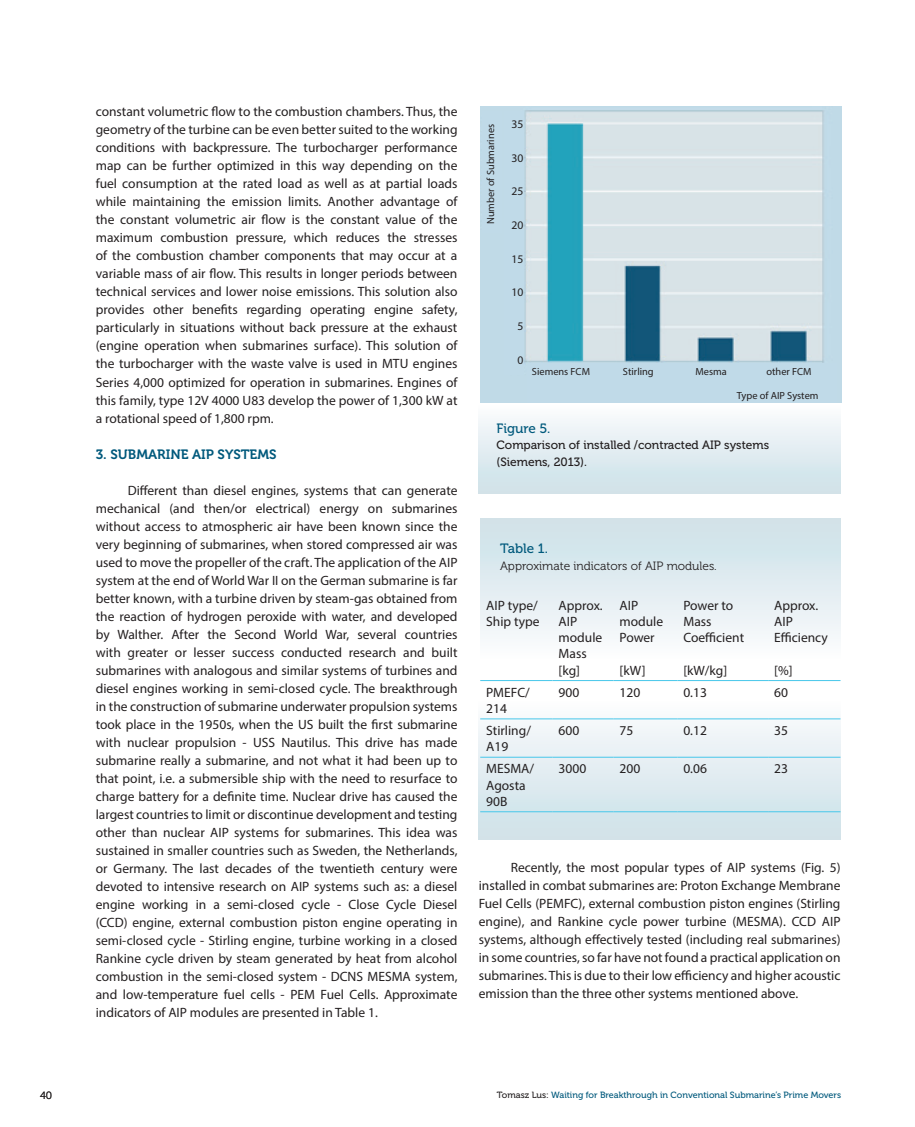
<style>
.page{position:relative;width:915px;height:1127px;background:#fff}
.page>*{position:absolute;margin:0;border:0;box-sizing:border-box;transform-origin:0 0}
.t1{font:13.5px/18px "Myriad Pro";color:#231f20}
.t2{font:13.5px "Museo 700";color:#00597c}
.t3{font:13.5px "Museo 500";color:#00597c}
.t4{font:12px/16.5px "Museo 500";color:#231f20}
.t5{font:12px "Museo 300";color:#231f20}
.t6{font:11.7px "Myriad Pro";color:#231f20}
.t7{font:10.5px "Museo 300";color:#231f20}
.t8{font:10.35px "Myriad Pro";color:#231f20}
.t9{font:9px "Museo 500";color:#00597c}
.s1{color:#231f20}
</style>
<div class="page">
<div style="left:478px;top:698px;width:362px;height:142px;background:linear-gradient(to bottom,#fcfdfe,#cbe0e7)"></div>
<div style="left:480px;top:519px;width:360px;height:141px;background:linear-gradient(to bottom,#cce0e7,#fcfcfe)"></div>
<div style="left:478px;top:404px;width:362px;height:89px;background:linear-gradient(to bottom,#fcfcfe,#cce0e8)"></div>
<hr style="left:480px;top:680px;width:72px;height:1px;background:#47c7ea">
<hr style="left:552px;top:680px;width:61px;height:1px;background:#47c7ea">
<hr style="left:613px;top:680px;width:64px;height:1px;background:#47c7ea">
<hr style="left:677px;top:680px;width:90px;height:1px;background:#47c7ea">
<hr style="left:767px;top:680px;width:73px;height:1px;background:#47c7ea">
<hr style="left:480px;top:718px;width:72px;height:1px;background:#47c7ea">
<hr style="left:552px;top:718px;width:61px;height:1px;background:#47c7ea">
<hr style="left:613px;top:718px;width:64px;height:1px;background:#47c7ea">
<hr style="left:677px;top:718px;width:90px;height:1px;background:#47c7ea">
<hr style="left:767px;top:718px;width:73px;height:1px;background:#47c7ea">
<hr style="left:480px;top:757px;width:72px;height:1px;background:#47c7ea">
<hr style="left:552px;top:757px;width:61px;height:1px;background:#47c7ea">
<hr style="left:613px;top:757px;width:64px;height:1px;background:#47c7ea">
<hr style="left:677px;top:757px;width:90px;height:1px;background:#47c7ea">
<hr style="left:767px;top:757px;width:73px;height:1px;background:#47c7ea">
<hr style="left:480px;top:811px;width:72px;height:1px;background:#47c7ea">
<hr style="left:552px;top:811px;width:61px;height:1px;background:#47c7ea">
<hr style="left:613px;top:811px;width:64px;height:1px;background:#47c7ea">
<hr style="left:677px;top:811px;width:90px;height:1px;background:#47c7ea">
<hr style="left:767px;top:811px;width:73px;height:1px;background:#47c7ea">
<img style="left:480px;top:106px;width:360px;height:296px">
<div style="left:527px;top:364px;width:309px;height:39px;background:#c0dae8"></div>
<div style="left:504px;top:112px;width:19px;height:263px;background:#c0dae8"></div>
<div style="left:482px;top:112px;width:19px;height:121px;background:#c0dae8"></div>
<p class="t1" style="left:96px;top:103px;width:363px;text-align:justify">constant volumetric flow to the combustion chambers. Thus, the geometry of the turbine can be even better suited to the working conditions with backpressure. The turbocharger performance map can be further optimized in this way depending on the fuel consumption at the rated load as well as at partial loads while maintaining the emission limits. Another advantage of the constant volumetric air flow is the constant value of the maximum combustion pressure, which reduces the stresses of the combustion chamber components that may occur at a variable mass of air flow. This results in longer periods between technical services and lower noise emissions. This solution also provides other benefits regarding operating engine safety, particularly in situations without back pressure at the exhaust (engine operation when submarines surface). This solution of the turbocharger with the waste valve is used in MTU engines Series 4,000 optimized for operation in submarines. Engines of this family, type 12V 4000 U83 develop the power of 1,300 kW at a rotational speed of 1,800 rpm.</p>
<p class="t2" style="left:96px;top:446px;width:182px">3. SUBMARINE AIP SYSTEMS</p>
<p class="t1" style="left:96px;top:481px;width:363px;text-align:justify;text-indent:32px">Different than diesel engines, systems that can generate mechanical (and then/or electrical) energy on submarines without access to atmospheric air have been known since the very beginning of submarines, when stored compressed air was used to move the propeller of the craft. The application of the AIP system at the end of World War II on the German submarine is far better known, with a turbine driven by steam-gas obtained from the reaction of hydrogen peroxide with water, and developed by Walther. After the Second World War, several countries with greater or lesser success conducted research and built submarines with analogous and similar systems of turbines and diesel engines working in semi-closed cycle. The breakthrough in the construction of submarine underwater propulsion systems took place in the 1950s, when the US built the first submarine with nuclear propulsion - USS Nautilus. This drive has made submarine really a submarine, and not what it had been up to that point, i.e. a submersible ship with the need to resurface to charge battery for a definite time. Nuclear drive has caused the largest countries to limit or discontinue development and testing other than nuclear AIP systems for submarines. This idea was sustained in smaller countries such as Sweden, the Netherlands, or Germany. The last decades of the twentieth century were devoted to intensive research on AIP systems such as: a diesel engine working in a semi-closed cycle - Close Cycle Diesel (CCD) engine, external combustion piston engine operating in semi-closed cycle - Stirling engine, turbine working in a closed Rankine cycle driven by steam generated by heat from alcohol combustion in the semi-closed system - DCNS MESMA system, and low-temperature fuel cells - PEM Fuel Cells. Approximate indicators of AIP modules are presented in Table 1.</p>
<p class="t8" style="left:484px;top:224px;width:101px;rotate:-90deg">Number of Submarines</p>
<p class="t6" style="left:511px;top:117px;width:13px">35</p>
<p class="t6" style="left:511px;top:150px;width:13px">30</p>
<p class="t6" style="left:511px;top:184px;width:13px">25</p>
<p class="t6" style="left:511px;top:218px;width:13px">20</p>
<p class="t6" style="left:511px;top:251px;width:13px">15</p>
<p class="t6" style="left:511px;top:285px;width:13px">10</p>
<p class="t6" style="left:517px;top:319px;width:7px">5</p>
<p class="t6" style="left:517px;top:352px;width:7px">0</p>
<p class="t8" style="left:531px;top:365px;width:60px">Siemens FCM</p>
<p class="t8" style="left:622px;top:365px;width:32px">Stirling</p>
<p class="t8" style="left:695px;top:365px;width:33px">Mesma</p>
<p class="t8" style="left:766px;top:365px;width:47px">other FCM</p>
<p class="t8" style="left:736px;top:389px;width:83px">Type of AIP System</p>
<p class="t3" style="left:496px;top:420px;width:56px">Figure 5.</p>
<p class="t4" style="left:496px;top:437px;width:274px">Comparison of installed /contracted AIP systems (Siemens, 2013).</p>
<p class="t3" style="left:500px;top:541px;width:49px">Table 1.</p>
<p class="t5" style="left:500px;top:559px;width:218px">Approximate indicators of AIP modules.</p>
<p class="t1" style="left:486px;top:597px;width:55px;line-height:16.2px">AIP type/<br>Ship type</p>
<p class="t1" style="left:558px;top:597px;width:46px;line-height:16.2px">Approx.<br>AIP module<br>Mass [kg]</p>
<p class="t1" style="left:619px;top:597px;width:45px;line-height:16.2px">AIP module<br>Power</p>
<p class="t1" style="left:619px;top:661px;width:28px">[kW]</p>
<p class="t1" style="left:683px;top:597px;width:62px;line-height:16.2px">Power to<br>Mass<br>Coefficient</p>
<p class="t1" style="left:683px;top:661px;width:45px">[kW/kg]</p>
<p class="t1" style="left:773px;top:597px;width:55px;line-height:16.2px">Approx.<br>AIP<br>Efficiency</p>
<p class="t1" style="left:773px;top:661px;width:20px">[%]</p>
<p class="t1" style="left:486px;top:684px;width:45px;line-height:16.2px">PMEFC/<br>214</p>
<p class="t1" style="left:558px;top:683px;width:22px">900</p>
<p class="t1" style="left:619px;top:683px;width:22px">120</p>
<p class="t1" style="left:683px;top:683px;width:25px">0.13</p>
<p class="t1" style="left:773px;top:683px;width:15px">60</p>
<p class="t1" style="left:486px;top:722px;width:46px;line-height:16.2px">Stirling/<br>A19</p>
<p class="t1" style="left:558px;top:721px;width:22px">600</p>
<p class="t1" style="left:619px;top:721px;width:15px">75</p>
<p class="t1" style="left:683px;top:721px;width:25px">0.12</p>
<p class="t1" style="left:773px;top:721px;width:15px">35</p>
<p class="t1" style="left:486px;top:760px;width:49px;line-height:16.2px">MESMA/<br>Agosta<br>90B</p>
<p class="t1" style="left:558px;top:759px;width:29px">3000</p>
<p class="t1" style="left:619px;top:759px;width:22px">200</p>
<p class="t1" style="left:683px;top:759px;width:25px">0.06</p>
<p class="t1" style="left:773px;top:759px;width:15px">23</p>
<p class="t1" style="left:478px;top:858px;width:363px;text-align:justify;text-indent:32px">Recently, the most popular types of AIP systems (Fig. 5) installed in combat submarines are: Proton Exchange Membrane Fuel Cells (PEMFC), external combustion piston engines (Stirling engine), and Rankine cycle power turbine (MESMA). CCD AIP systems, although effectively tested (including real submarines) in some countries, so far have not found a practical application on submarines. This is due to their low efficiency and higher acoustic emission than the three other systems mentioned above.</p>
<p class="t7" style="left:40px;top:1090px;width:14px">40</p>
<p class="t9" style="left:496px;top:1090px;width:346px"><span class="s1">Tomasz Lus:</span> Waiting for Breakthrough in Conventional Submarine’s Prime Movers</p>
</div>
